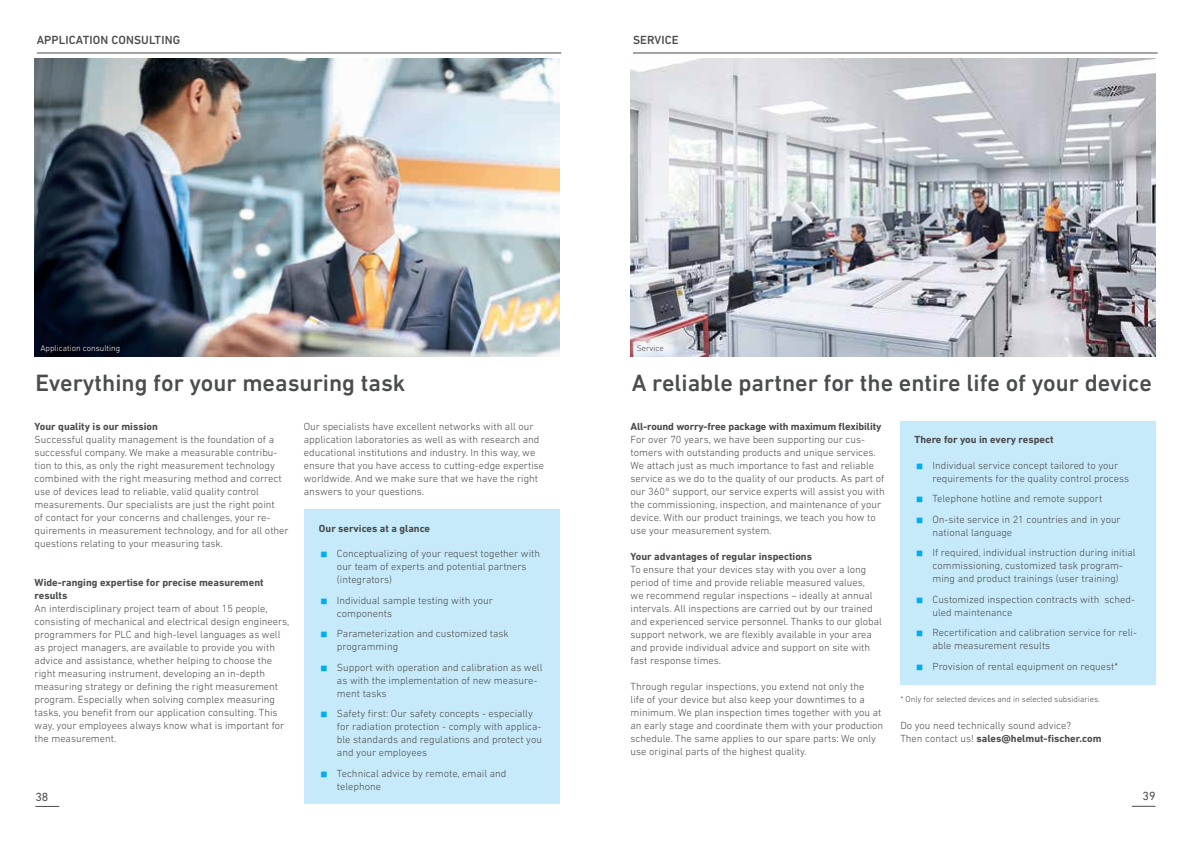
<style>
.page{position:relative;width:1191px;height:842px;background:#fff}
.page>*{position:absolute;margin:0;border:0;box-sizing:border-box;transform-origin:0 0}
.t1{font:700 40px "DIN Next LT Pro";color:#00aeef}
.t2{font:500 24px "DIN Next LT Pro";color:#4b4c4d}
.t3{font:500 12px "DIN Next LT Pro";letter-spacing:.01em;color:#4b4c4d}
.t4{font:12px "DIN Next LT Pro";color:#4b4c4d}
.t5{font:300 10.5px/13px "DIN Next LT Pro";color:#4b4c4d}
.t6{font:700 10.5px/13px "DIN Next LT Pro";color:#4b4c4d}
.t7{font:300 8.5px "DIN Next LT Pro";color:#4b4c4d}
.t8{font:300 8.5px "DIN Next LT Pro";color:#fff}
.s1{font-weight:700}
</style>
<div class="page">
<img style="left:35px;top:58px;width:524px;height:298px">
<div style="left:305px;top:509px;width:255px;height:295px;background:#c6eafa"></div>
<hr style="left:37px;top:53px;width:524px;height:1px;background:#4b4c4d">
<img style="left:631px;top:58px;width:524px;height:298px">
<div style="left:900px;top:421px;width:255px;height:263px;background:#c6eafa"></div>
<svg style="left:630px;top:335px;width:45px;height:21px"></svg>
<hr style="left:633px;top:53px;width:524px;height:1px;background:#4b4c4d">
<svg style="left:35px;top:806px;width:24px;height:1px"></svg>
<svg style="left:1131px;top:806px;width:24px;height:1px"></svg>
<p class="t3" style="left:37px;top:33px;width:145px">APPLICATION CONSULTING</p>
<p class="t3" style="left:633px;top:33px;width:47px">SERVICE</p>
<p class="t8" style="left:41px;top:343px;width:81px">Application consulting</p>
<p class="t7" style="left:637px;top:343px;width:28px">Service</p>
<h2 class="t2" style="left:35px;top:369px;width:371px">Everything for your measuring task</h2>
<h2 class="t2" style="left:631px;top:369px;width:522px">A reliable partner for the entire life of your device</h2>
<p class="t5" style="left:304px;top:420px;width:242px">Our specialists have excellent networks with all our application laboratories as well as with research and educational institutions and industry. In this way, we ensure that you have access to cutting-edge expertise worldwide. And we make sure that we have the right answers to your questions.</p>
<p class="t6" style="left:319px;top:521px;width:113px">Our services at a glance</p>
<h1 class="t1" style="left:319px;top:528px;width:12px">∙</h1>
<p class="t5" style="left:337px;top:547px;width:205px">Conceptualizing of your request together with our team of experts and potential partners (integrators)</p>
<h1 class="t1" style="left:319px;top:575px;width:12px">∙</h1>
<p class="t5" style="left:337px;top:594px;width:157px">Individual sample testing with your components</p>
<h1 class="t1" style="left:319px;top:608px;width:12px">∙</h1>
<p class="t5" style="left:337px;top:627px;width:173px">Parameterization and customized task programming</p>
<h1 class="t1" style="left:319px;top:642px;width:12px">∙</h1>
<p class="t5" style="left:337px;top:661px;width:207px">Support with operation and calibration as well as with the implementation of new measure&shy;ment tasks</p>
<h1 class="t1" style="left:319px;top:688px;width:12px">∙</h1>
<p class="t5" style="left:337px;top:707px;width:207px">Safety first: Our safety concepts - especially for radiation protection - comply with applica&shy;ble standards and regulations and protect you and your employees</p>
<h1 class="t1" style="left:319px;top:748px;width:12px">∙</h1>
<p class="t5" style="left:337px;top:767px;width:171px">Technical advice by remote, email and telephone</p>
<p class="t6" style="left:630px;top:420px;width:252px">All-round worry-free package with maximum flexibility</p>
<p class="t5" style="left:630px;top:433px;width:256px">For over 70 years, we have been supporting our cus&shy;tomers with outstanding products and unique services.<br>We attach just as much importance to fast and reliable service as we do to the quality of our products. As part of our 360° support, our service experts will assist you with the commissioning, inspection, and maintenance of your device. With our product trainings, we teach you how to use your measurement system.</p>
<p class="t6" style="left:630px;top:550px;width:183px">Your advantages of regular inspections</p>
<p class="t5" style="left:630px;top:563px;width:253px">To ensure that your devices stay with you over a long period of time and provide reliable measured values,<br>we recommend regular inspections – ideally at annual intervals. All inspections are carried out by our trained and experienced service personnel. Thanks to our global support network, we are flexibly available in your area and provide individual advice and support on site with fast response times.</p>
<p class="t5" style="left:630px;top:680px;width:254px">Through regular inspections, you extend not only the<br>life of your device but also keep your downtimes to a minimum. We plan inspection times together with you at an early stage and coordinate them with your production schedule. The same applies to our spare parts: We only use original parts of the highest quality.</p>
<p class="t6" style="left:35px;top:420px;width:125px">Your quality is our mission</p>
<p class="t5" style="left:35px;top:433px;width:255px">Successful quality management is the foundation of a successful company. We make a measurable contribu&shy;tion to this, as only the right measurement technology combined with the right measuring method and correct use of devices lead to reliable, valid quality control measurements. Our specialists are just the right point<br>of contact for your concerns and challenges, your re&shy;quirements in measurement technology, and for all other questions relating to your measuring task.</p>
<p class="t6" style="left:35px;top:576px;width:230px">Wide-ranging expertise for precise measurement results</p>
<p class="t5" style="left:35px;top:602px;width:256px">An interdisciplinary project team of about 15 people, consisting of mechanical and electrical design engineers, programmers for PLC and high-level languages as well as project managers, are available to provide you with advice and assistance, whether helping to choose the right measuring instrument, developing an in-depth measuring strategy or defining the right measurement program. Especially when solving complex measuring tasks, you benefit from our application consulting. This way, your employees always know what is important for the measurement.</p>
<p class="t6" style="left:914px;top:433px;width:141px">There for you in every respect</p>
<h1 class="t1" style="left:914px;top:440px;width:12px">∙</h1>
<p class="t5" style="left:932px;top:459px;width:198px">Individual service concept tailored to your requirements for the quality control process</p>
<h1 class="t1" style="left:914px;top:473px;width:12px">∙</h1>
<p class="t5" style="left:932px;top:492px;width:171px">Telephone hotline and remote support</p>
<h1 class="t1" style="left:914px;top:494px;width:12px">∙</h1>
<p class="t5" style="left:932px;top:513px;width:190px">On-site service in 21 countries and in your national language</p>
<h1 class="t1" style="left:914px;top:527px;width:12px">∙</h1>
<p class="t5" style="left:932px;top:546px;width:205px">If required, individual instruction during initial commissioning, customized task program&shy;ming and product trainings (user training)</p>
<h1 class="t1" style="left:914px;top:574px;width:12px">∙</h1>
<p class="t5" style="left:932px;top:593px;width:204px">Customized inspection contracts with sched&shy;uled maintenance</p>
<h1 class="t1" style="left:914px;top:607px;width:12px">∙</h1>
<p class="t5" style="left:932px;top:626px;width:206px">Recertification and calibration service for reli&shy;able measurement results</p>
<h1 class="t1" style="left:914px;top:641px;width:12px">∙</h1>
<p class="t5" style="left:932px;top:660px;width:187px">Provision of rental equipment on request*</p>
<p class="t7" style="left:900px;top:694px;width:201px">* Only for selected devices and in selected subsidiaries.</p>
<p class="t5" style="left:900px;top:719px;width:203px">Do you need technically sound advice?<br>Then contact us! <span class="s1">sales@helmut-fischer.com</span></p>
<p class="t4" style="left:35px;top:789px;width:15px">38</p>
<p class="t4" style="left:1142px;top:789px;width:15px">39</p>
</div>
